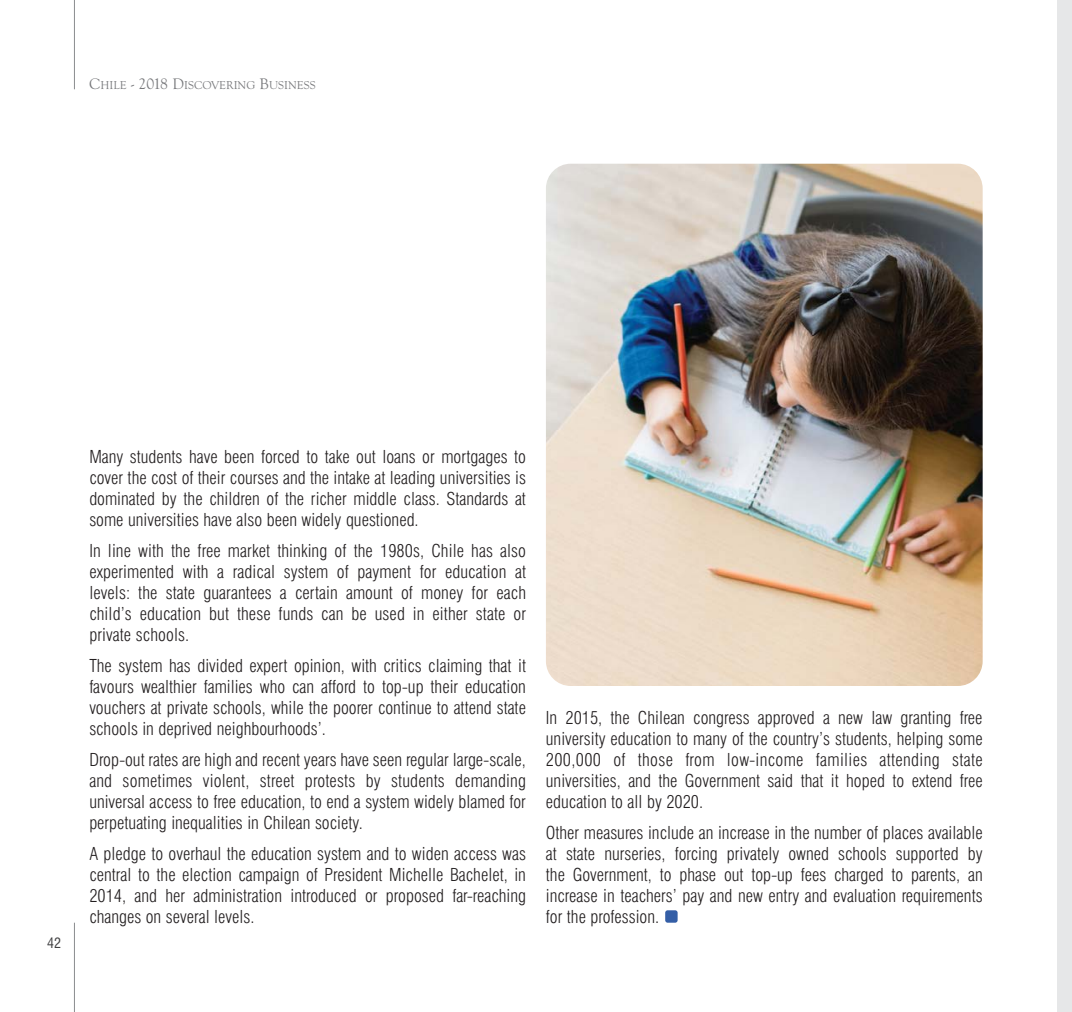
<style>
.page{position:relative;width:1072px;height:1012px;background:#fff}
.page>*{position:absolute;margin:0;border:0;box-sizing:border-box;transform-origin:0 0}
.t1{font:300 condensed 17.5px/21px "Swiss 721 BT";color:#231f20;text-align:justify}
.t2{font:condensed 14px "Swiss 721 BT";color:#404041}
.t3{font:11.9px "Goudy Old Style T";color:#77787b}
.s1{font-size:15.75px}
</style>
<div class="page">
<div style="left:1057px;top:0;width:14px;height:1012px;background:#e6e7e8"></div>
<hr style="left:74px;top:923px;width:1px;height:89px;background:#8a8c8e">
<hr style="left:74px;top:0;width:1px;height:89px;background:#8a8c8e">
<img style="left:546px;top:164px;width:436px;height:522px;border-radius:25px">
<div style="left:665px;top:910px;width:12px;height:13px;background:#345ea6;border-radius:2px"></div>
<p class="t3" style="left:89px;top:80px;width:228px"><span class="s1">C</span>HILE <span class="s1">- 2018 D</span>ISCOVERING <span class="s1">B</span>USINESS</p>
<p class="t2" style="left:47px;top:938px;width:15px">42</p>
<p class="t1" style="left:89px;top:446px;width:438px">Many students have been forced to take out loans or mortgages to cover the cost of their courses and the intake at leading universities is dominated by the children of the richer middle class. Standards at some universities have also been widely questioned.</p>
<p class="t1" style="left:89px;top:540px;width:438px">In line with the free market thinking of the 1980s, Chile has also experimented with a radical system of payment for education at levels: the state guarantees a certain amount of money for each child’s education but these funds can be used in either state or private schools.</p>
<p class="t1" style="left:89px;top:655px;width:438px">The system has divided expert opinion, with critics claiming that it favours wealthier families who can afford to top-up their education vouchers at private schools, while the poorer continue to attend state schools in deprived neighbourhoods’.</p>
<p class="t1" style="left:89px;top:749px;width:438px">Drop-out rates are high and recent years have seen regular large-scale, and sometimes violent, street protests by students demanding universal access to free education, to end a system widely blamed for perpetuating inequalities in Chilean society.</p>
<p class="t1" style="left:89px;top:843px;width:438px">A pledge to overhaul the education system and to widen access was central to the election campaign of President Michelle Bachelet, in 2014, and her administration introduced or proposed far-reaching changes on several levels.</p>
<p class="t1" style="left:546px;top:707px;width:438px">In 2015, the Chilean congress approved a new law granting free university education to many of the country’s students, helping some 200,000 of those from low-income families attending state universities, and the Government said that it hoped to extend free education to all by 2020.</p>
<p class="t1" style="left:546px;top:822px;width:438px">Other measures include an increase in the number of places available at state nurseries, forcing privately owned schools supported by the Government, to phase out top-up fees charged to parents, an increase in teachers’ pay and new entry and evaluation requirements for the profession.</p>
</div>
